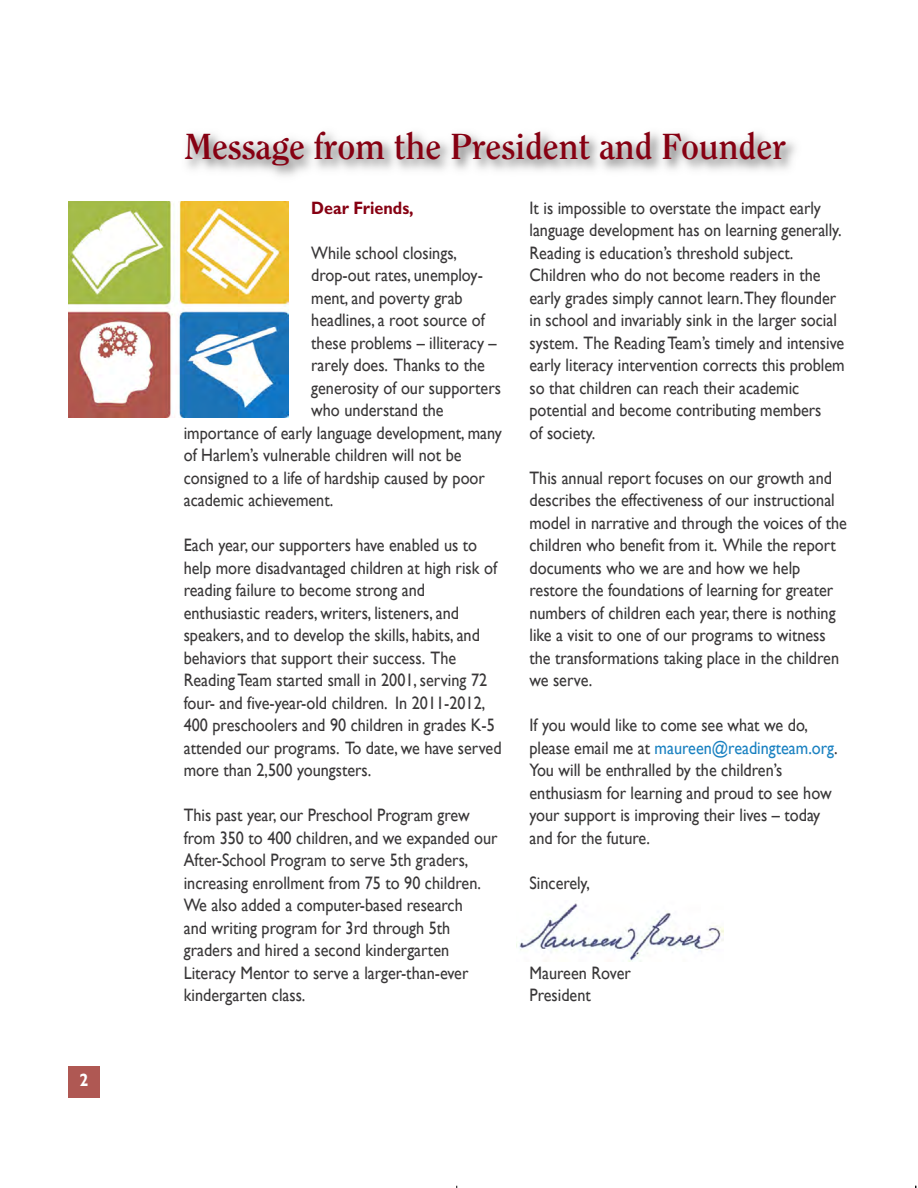
<style>
.page{position:relative;width:918px;height:1188px;background:#fff}
.page>*{position:absolute;margin:0;border:0;box-sizing:border-box;transform-origin:0 0}
.t1{font:700 36px "Clearface";letter-spacing:-.005em;color:#860012}
.t2{font:18px/22.5px "Gill Sans";color:#393738;scale:.9 1}
.t3{font:700 18px "Gill Sans";color:#860012;scale:.9 1}
.t4{font:700 18px "Gill Sans";color:#fff;scale:.9 1}
.s1{color:#1a81c1}
</style>
<div class="page">
<img style="left:187px;top:133px;width:608px;height:43px">
<img style="left:519px;top:903px;width:204px;height:58px">
<img style="left:68px;top:201px;width:221px;height:216px">
<div style="left:68px;top:1066px;width:32px;height:32px;background:#af5853"></div>
<p class="t4" style="left:79px;top:1070px;width:11px">2</p>
<h1 class="t1" style="left:184px;top:125px;width:603px">Message from the President and Founder</h1>
<p class="t3" style="left:311px;top:197px;width:115px">Dear Friends,</p>
<p class="t2" style="left:311px;top:241px;width:164px">While school closings,</p>
<p class="t2" style="left:311px;top:264px;width:192px">drop-out rates, unemploy-</p>
<p class="t2" style="left:311px;top:286px;width:170px">ment, and poverty grab</p>
<p class="t2" style="left:311px;top:309px;width:194px">headlines, a root source of</p>
<p class="t2" style="left:311px;top:331px;width:208px">these problems – illiteracy –</p>
<p class="t2" style="left:311px;top:354px;width:195px">rarely does. Thanks to the</p>
<p class="t2" style="left:311px;top:376px;width:212px">generosity of our supporters</p>
<p class="t2" style="left:311px;top:399px;width:149px">who understand the</p>
<p class="t2" style="left:184px;top:421px;width:355px">importance of early language development, many</p>
<p class="t2" style="left:184px;top:444px;width:310px">of Harlem’s vulnerable children will not be</p>
<p class="t2" style="left:184px;top:466px;width:336px">consigned to a life of hardship caused by poor</p>
<p class="t2" style="left:184px;top:489px;width:168px">academic achievement.</p>
<p class="t2" style="left:184px;top:534px;width:355px">Each year, our supporters have enabled us to help more disadvantaged children at high risk of reading failure to become strong and enthusiastic readers, writers, listeners, and speakers, and to develop the skills, habits, and behaviors that support their success. The Reading Team started small in 2001, serving 72 four- and five-year-old children. In 2011-2012, 400 preschoolers and 90 children in grades K-5 attended our programs. To date, we have served more than 2,500 youngsters.</p>
<p class="t2" style="left:184px;top:804px;width:350px">This past year, our Preschool Program grew from 350 to 400 children, and we expanded our After-School Program to serve 5th graders, increasing enrollment from 75 to 90 children.<br>We also added a computer-based research<br>and writing program for 3rd through 5th graders and hired a second kindergarten Literacy Mentor to serve a larger-than-ever kindergarten class.</p>
<p class="t2" style="left:530px;top:196px;width:352px">It is impossible to overstate the impact early language development has on learning generally.<br>Reading is education’s threshold subject.<br>Children who do not become readers in the early grades simply cannot learn.They flounder in school and invariably sink in the larger social system. The Reading Team’s timely and intensive early literacy intervention corrects this problem so that children can reach their academic potential and become contributing members<br>of society.</p>
<p class="t2" style="left:530px;top:466px;width:354px">This annual report focuses on our growth and describes the effectiveness of our instructional model in narrative and through the voices of the children who benefit from it. While the report documents who we are and how we help restore the foundations of learning for greater numbers of children each year, there is nothing like a visit to one of our programs to witness the transformations taking place in the children we serve.</p>
<p class="t2" style="left:530px;top:714px;width:344px">If you would like to come see what we do, please email me at <span class="s1">maureen@readingteam.org</span>.<br>You will be enthralled by the children’s enthusiasm for learning and proud to see how your support is improving their lives – today and for the future.</p>
<p class="t2" style="left:530px;top:871px;width:69px">Sincerely,</p>
<p class="t2" style="left:530px;top:961px;width:114px">Maureen Rover<br>President</p>
</div>
